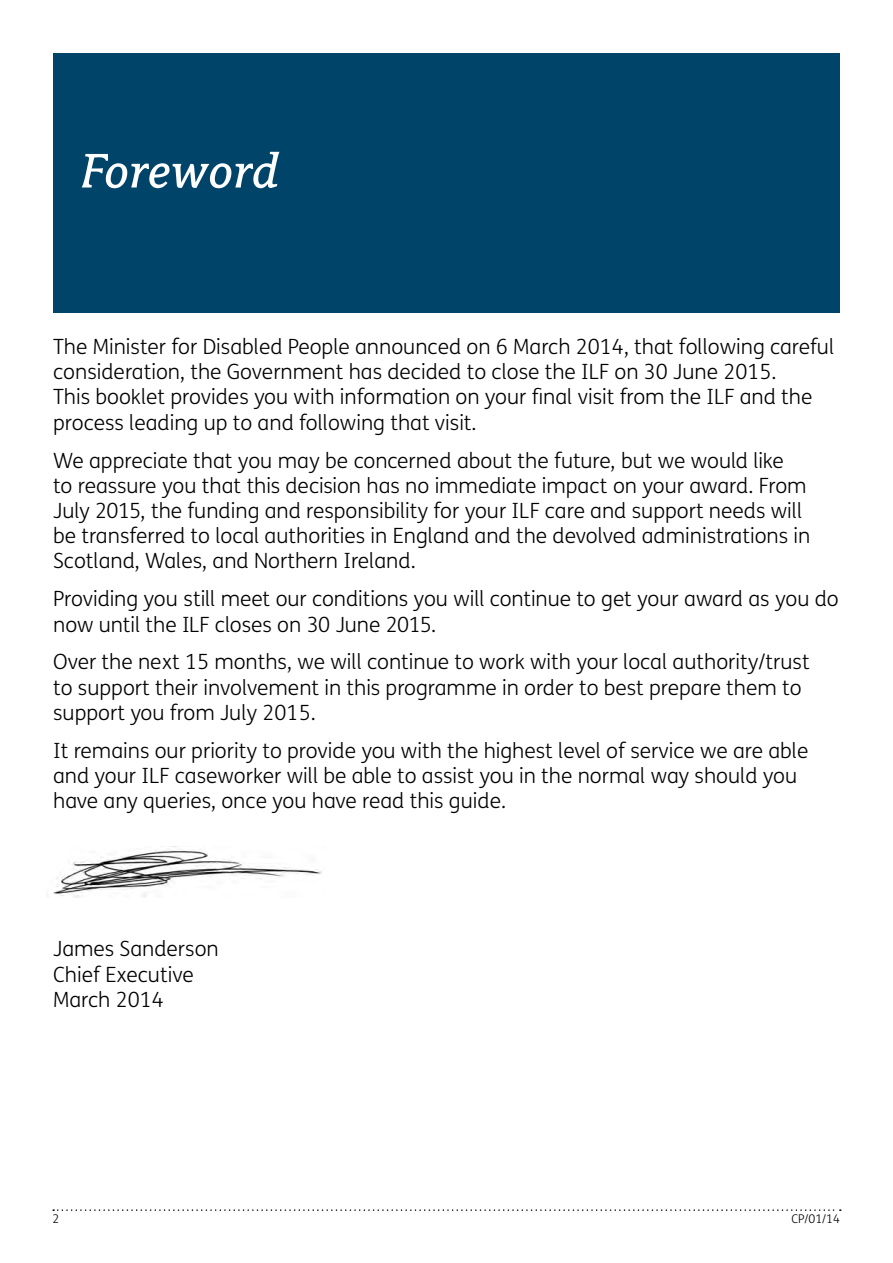
<style>
.page{position:relative;width:893px;height:1263px;background:#fff}
.page>*{position:absolute;margin:0;border:0;box-sizing:border-box;transform-origin:0 0}
.t1{font:italic 54px "Avance";color:#fff}
.body_text{font:300 21px/25.2px "FS Me";color:#000}
.t2{font:300 12px "FS Me";color:#000}
</style>
<div class="page">
<svg style="left:53px;top:1209px;width:788px;height:2px"></svg>
<div style="left:53px;top:53px;width:786px;height:260px;background:#00446a"></div>
<img style="left:53px;top:846px;width:269px;height:51px">
<p class="t1" style="left:80px;top:143px;width:199px">Foreword</p>
<p class="body_text" style="left:53px;top:335px;width:783px">The Minister for Disabled People announced on 6 March 2014, that following careful consideration, the Government has decided to close the ILF on 30 June 2015.<br>This booklet provides you with information on your final visit from the ILF and the process leading up to and following that visit.</p>
<p class="body_text" style="left:53px;top:448px;width:759px">We appreciate that you may be concerned about the future, but we would like<br>to reassure you that this decision has no immediate impact on your award. From July 2015, the funding and responsibility for your ILF care and support needs will be transferred to local authorities in England and the devolved administrations in Scotland, Wales, and Northern Ireland.</p>
<p class="body_text" style="left:53px;top:587px;width:787px">Providing you still meet our conditions you will continue to get your award as you do now until the ILF closes on 30 June 2015.</p>
<p class="body_text" style="left:53px;top:650px;width:758px">Over the next 15 months, we will continue to work with your local authority/trust to support their involvement in this programme in order to best prepare them to support you from July 2015.</p>
<p class="body_text" style="left:53px;top:738px;width:757px">It remains our priority to provide you with the highest level of service we are able and your ILF caseworker will be able to assist you in the normal way should you have any queries, once you have read this guide.</p>
<p class="body_text" style="left:53px;top:937px;width:167px">James Sanderson</p>
<p class="body_text" style="left:53px;top:962px;width:142px">Chief Executive</p>
<p class="body_text" style="left:53px;top:987px;width:112px">March 2014</p>
<p class="t2" style="left:52px;top:1212px;width:8px">2</p>
<p class="t2" style="left:791px;top:1212px;width:50px">CP/01/14</p>
</div>
